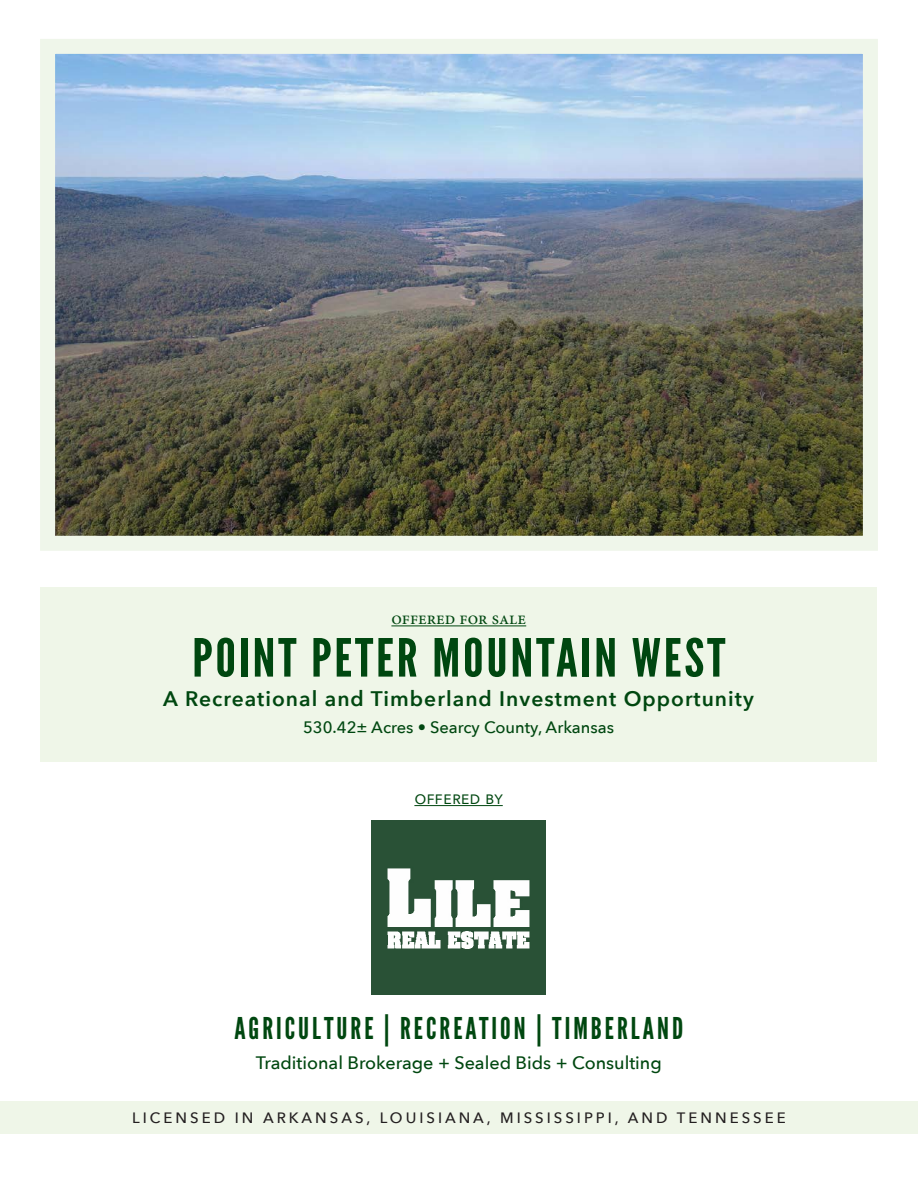
<style>
.page{position:relative;width:918px;height:1188px;background:#fff}
.page>*{position:absolute;margin:0;border:0;box-sizing:border-box;transform-origin:0 0}
.t1{font:52.5px "League Gothic";letter-spacing:.05em;color:#004710;scale:1.1 1}
.t2{font:30px "League Gothic";letter-spacing:.1em;color:#004710}
.t3{font:600 21px "Avenir Next";letter-spacing:.05em;color:#004710}
.t4{font:500 18px "Avenir Next";color:#004710}
.t5{font:18px "Minion Pro";color:#004710}
.t6{font:18px "Avenir Next";color:#004710}
.t7{font:500 16.5px "Avenir Next";color:#004710}
.t8{font:500 15px "Avenir Next";letter-spacing:.2em;color:#231f20}
</style>
<div class="page">
<img style="left:56px;top:55px;width:806px;height:480px">
<div style="left:40px;top:39px;width:838px;height:512px;border:15px solid #eff6ea"></div>
<div style="left:0;top:1102px;width:918px;height:32px;background:#eff6e8"></div>
<div style="left:40px;top:588px;width:837px;height:174px;background:#eff6e8"></div>
<hr style="left:391px;top:625px;width:135px;height:1px;background:#004710">
<img style="left:372px;top:821px;width:174px;height:174px">
<hr style="left:414px;top:805px;width:89px;height:1px;background:#004710">
<p class="t5" style="left:391px;top:606px;width:136px">offered for sale</p>
<p class="t1" style="left:192px;top:627px;width:486px">POINT PETER MOUNTAIN WEST</p>
<p class="t3" style="left:163px;top:681px;width:592px">A Recreational and Timberland Investment Opportunity</p>
<p class="t7" style="left:303px;top:713px;width:312px">530.42± Acres • Searcy County, Arkansas</p>
<p class="t6" style="left:414px;top:783px;width:90px">offered by</p>
<p class="t2" style="left:234px;top:1010px;width:450px">AGRICULTURE | RECREATION | TIMBERLAND</p>
<p class="t4" style="left:256px;top:1047px;width:407px">Traditional Brokerage + Sealed Bids + Consulting</p>
<p class="t8" style="left:132px;top:1105px;width:655px">LICENSED IN ARKANSAS, LOUISIANA, MISSISSIPPI, AND TENNESSEE</p>
</div>
